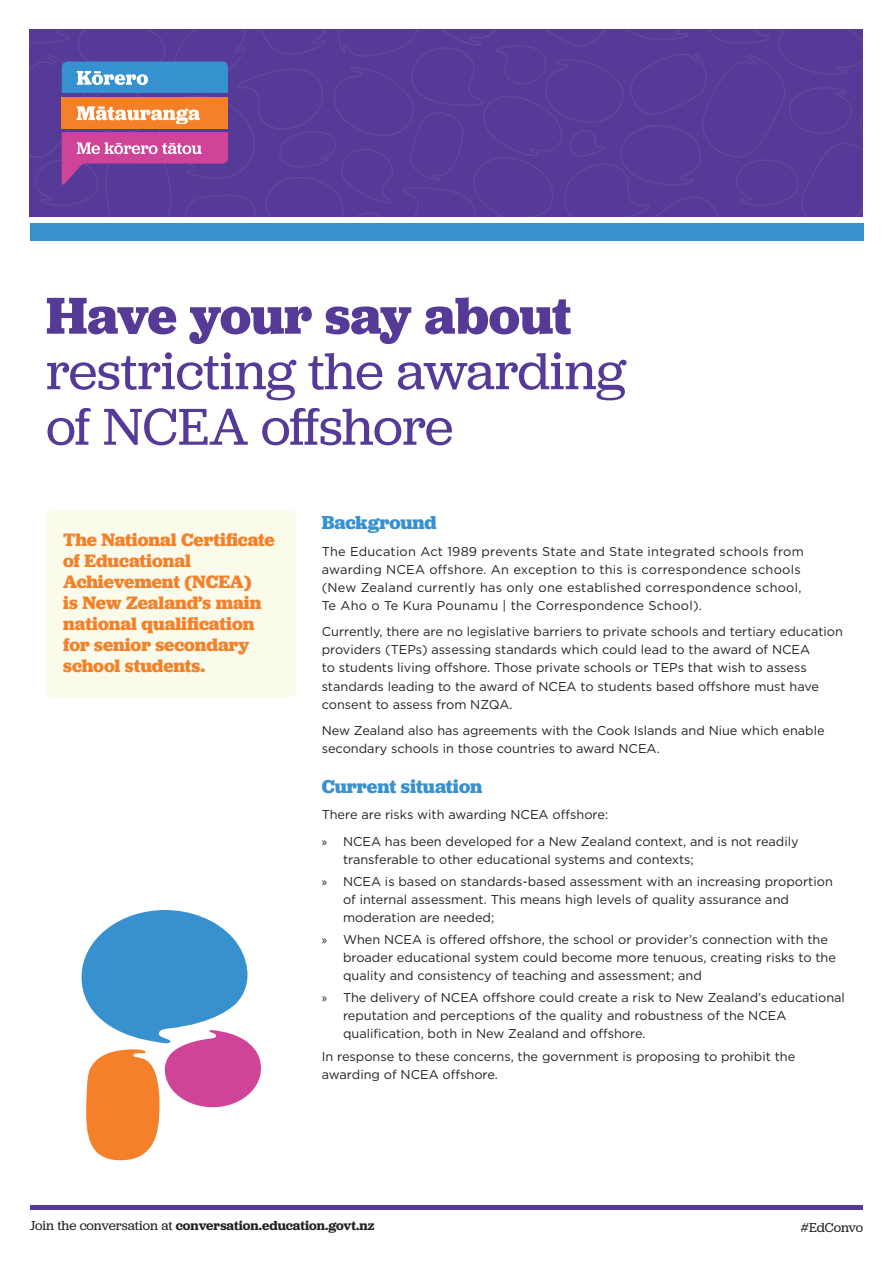
<style>
.page{position:relative;width:893px;height:1263px;background:#fff}
.page>*{position:absolute;margin:0;border:0;box-sizing:border-box;transform-origin:0 0}
.t1{font:54px/55.5px "Jubilat";letter-spacing:-.005em;color:#563a97}
.t2{font:700 54px "Jubilat";letter-spacing:-.005em;color:#563a97}
.t3{font:700 19.5px "Jubilat";letter-spacing:-.005em;color:#3791ce}
.t4{font:700 18.75px/21px "Jubilat";color:#f4812a}
.t5{font:600 13.5px "Jubilat";color:#231f20}
.t6{font:13.5px "Jubilat";letter-spacing:-.01em;color:#231f20}
.t7{font:12.75px/18px "Gotham";color:#231f20}
.t8{font:12.75px/18px "Gotham";letter-spacing:.02em;color:#231f20}
.s1{font-family:"Myriad Pro"}
.s2{font-weight:400}
</style>
<div class="page">
<div style="left:30px;top:30px;width:833px;height:187px;background:#563a97"></div>
<hr style="left:30px;top:1205px;width:833px;height:4px;background:#563a97">
<div style="left:30px;top:223px;width:833px;height:17px;background:#3791ce"></div>
<div style="left:46px;top:510px;width:250px;height:187px;background:#fafbeb;border-radius:9px"></div>
<div style="left:62px;top:97px;width:166px;height:31px;background:#f4812a"></div>
<svg style="left:62px;top:132px;width:166px;height:53px;background:#a44c9e"></svg>
<svg style="left:62px;top:61px;width:166px;height:32px;background:#4a9ad2"></svg>
<svg style="left:77px;top:106px;width:123px;height:18px"></svg>
<svg style="left:82px;top:910px;width:179px;height:250px"></svg>
<h1 class="t2" style="left:46px;top:281px;width:527px">Have your say about</h1>
<h1 class="t1" style="left:46px;top:342px;width:581px">restricting the awarding of NCEA offshore</h1>
<h3 class="t4" style="left:63px;top:529px;width:213px">The National Certificate of Educational<br>Achievement (NCEA)<br>is New Zealand’s main national qualification for senior secondary school students.</h3>
<h2 class="t3" style="left:322px;top:510px;width:116px">Background</h2>
<p class="t8" style="left:322px;top:542px;width:483px">The Education Act 1989 prevents State and State integrated schools from awarding NCEA offshore. An exception to this is correspondence schools (New Zealand currently has only one established correspondence school, Te Aho o Te Kura Pounamu | the Correspondence School).</p>
<p class="t7" style="left:322px;top:623px;width:523px">Currently, there are no legislative barriers to private schools and tertiary education providers (TEPs) assessing standards which could lead to the award of NCEA<br>to students living offshore. Those private schools or TEPs that wish to assess standards leading to the award of NCEA to students based offshore must have consent to assess from NZQA.</p>
<p class="t7" style="left:322px;top:721px;width:504px">New Zealand also has agreements with the Cook Islands and Niue which enable secondary schools in those countries to award NCEA.</p>
<h2 class="t3" style="left:322px;top:773px;width:162px">Current situation</h2>
<p class="t7" style="left:322px;top:801px;width:478px;line-height:26.5px">There are risks with awarding NCEA offshore:<br><span class="s1">»</span> NCEA has been developed for a New Zealand context, and is not readily</p>
<p class="t7" style="left:322px;top:848px;width:513px;line-height:22.2px;text-indent:21px">transferable to other educational systems and contexts;<br><span class="s1">»</span> NCEA is based on standards-based assessment with an increasing proportion</p>
<p class="t7" style="left:343px;top:890px;width:447px">of internal assessment. This means high levels of quality assurance and moderation are needed;</p>
<p class="t7" style="left:343px;top:930px;width:494px;text-indent:-21px"><span class="s1">»</span> When NCEA is offered offshore, the school or provider’s connection with the broader educational system could become more tenuous, creating risks to the quality and consistency of teaching and assessment; and</p>
<p class="t7" style="left:343px;top:988px;width:503px;text-indent:-21px"><span class="s1">»</span> The delivery of NCEA offshore could create a risk to New Zealand’s educational reputation and perceptions of the quality and robustness of the NCEA qualification, both in New Zealand and offshore.</p>
<p class="t7" style="left:322px;top:1047px;width:475px">In response to these concerns, the government is proposing to prohibit the awarding of NCEA offshore.</p>
<p class="t5" style="left:30px;top:1217px;width:346px"><span class="s2">Join the conversation at</span> conversation.education.govt.nz</p>
<p class="t6" style="left:801px;top:1219px;width:64px">#EdConvo</p>
</div>
